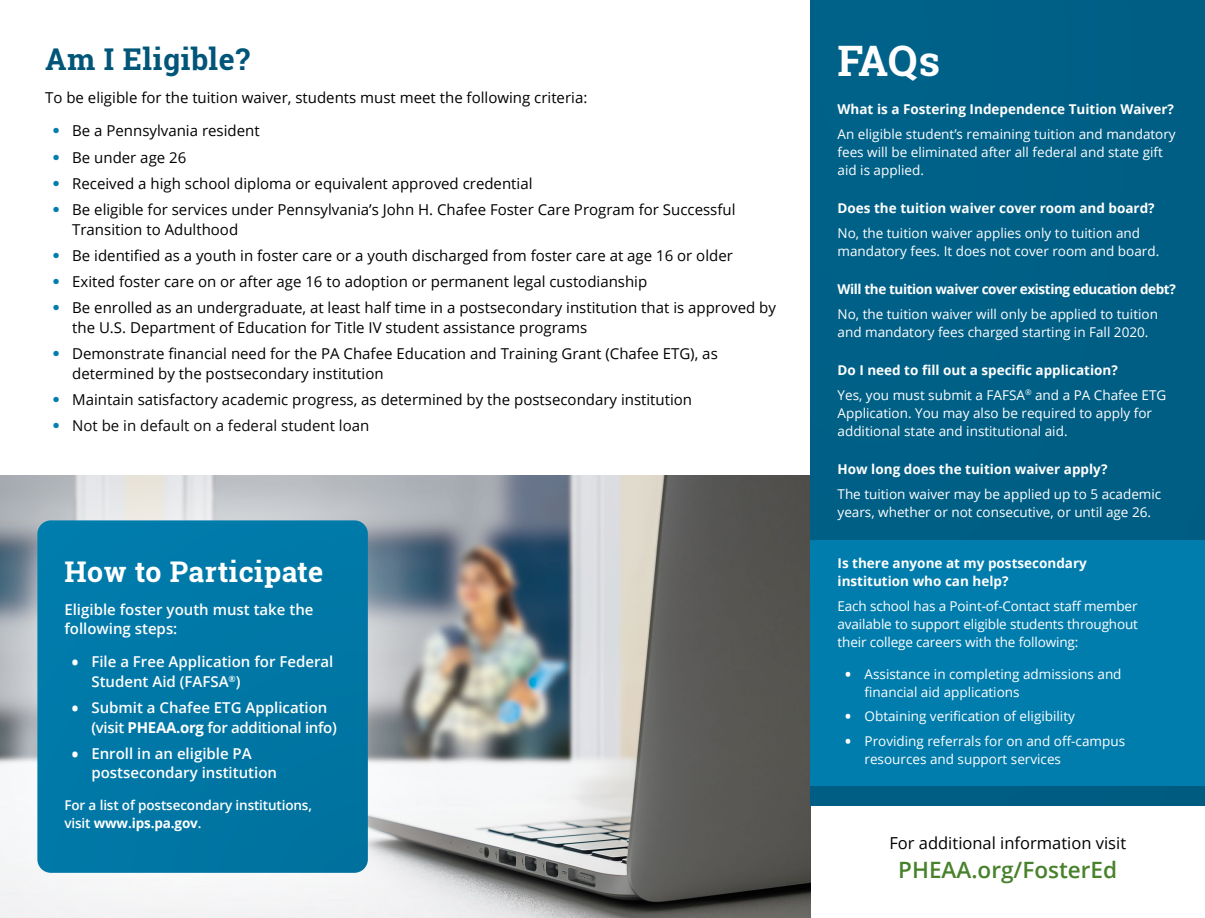
<style>
.page{position:relative;width:1205px;height:918px;background:#fff}
.page>*{position:absolute;margin:0;border:0;box-sizing:border-box;transform-origin:0 0}
.t1{font:700 42px "Roboto Slab";color:#fff}
.t2{font:700 30px "Roboto Slab";letter-spacing:.02em;color:#005578}
.t3{font:700 28.5px "Roboto Slab";letter-spacing:.02em;color:#fff}
.t4{font:600 22.5px "Open Sans";color:#48812b}
.t5{font:16.5px "Open Sans";color:#000}
.t6{font:15px/19.5px "Open Sans";color:#000}
.t7{font:600 15px/19.5px "Open Sans";color:#fff}
.t8{font:13.5px/18px "Open Sans";color:#fff}
.t9{font:700 13.5px/18px "Open Sans";color:#fff}
.t10{font:600 13.5px/18px "Open Sans";letter-spacing:-.01em;color:#fff}
.t11{font:700 13.5px "Open Sans";letter-spacing:-.03em;color:#fff}
.s1{font-family:"DIN";font-size:16.5px;color:#007dad}
.s2{font-size:21px}
.s3{font-weight:700}
</style>
<div class="page">
<img style="left:494px;top:475px;width:316px;height:443px">
<div style="left:810px;top:0;width:394px;height:806px;background:#005f86"></div>
<div style="left:810px;top:540px;width:394px;height:245px;background:#007dad"></div>
<svg style="left:0;top:475px;width:494px;height:443px"></svg>
<div style="left:37px;top:520px;width:331px;height:353px;background:#0078a6"></div>
<h2 class="t2" style="left:45px;top:39px;width:206px">Am I Eligible?</h2>
<p class="t6" style="left:45px;top:88px;width:543px">To be eligible for the tuition waiver, students must meet the following criteria:</p>
<p class="t6" style="left:52px;top:121px;width:209px"><span class="s1">•</span> Be a Pennsylvania resident</p>
<p class="t6" style="left:52px;top:147px;width:136px"><span class="s1">•</span> Be under age 26</p>
<p class="t6" style="left:52px;top:173px;width:482px"><span class="s1">•</span> Received a high school diploma or equivalent approved credential</p>
<p class="t6" style="left:72px;top:200px;width:664px;text-indent:-20px"><span class="s1">•</span> Be eligible for services under Pennsylvania’s John H. Chafee Foster Care Program for Successful<br>Transition to Adulthood</p>
<p class="t6" style="left:52px;top:245px;width:682px"><span class="s1">•</span> Be identified as a youth in foster care or a youth discharged from foster care at age 16 or older</p>
<p class="t6" style="left:52px;top:272px;width:596px"><span class="s1">•</span> Exited foster care on or after age 16 to adoption or permanent legal custodianship</p>
<p class="t6" style="left:72px;top:298px;width:705px;text-indent:-20px"><span class="s1">•</span> Be enrolled as an undergraduate, at least half time in a postsecondary institution that is approved by the U.S. Department of Education for Title IV student assistance programs</p>
<p class="t6" style="left:72px;top:344px;width:647px;text-indent:-20px"><span class="s1">•</span> Demonstrate financial need for the PA Chafee Education and Training Grant (Chafee ETG), as determined by the postsecondary institution</p>
<p class="t6" style="left:52px;top:389px;width:641px"><span class="s1">•</span> Maintain satisfactory academic progress, as determined by the postsecondary institution</p>
<p class="t6" style="left:52px;top:416px;width:319px"><span class="s1">•</span> Not be in default on a federal student loan</p>
<h2 class="t3" style="left:64px;top:552px;width:260px">How to Participate</h2>
<p class="t7" style="left:64px;top:599px;width:250px">Eligible foster youth must take the following steps:</p>
<p class="t7" style="left:91px;top:652px;width:243px;text-indent:-20px"><span class="s2">•</span> File a Free Application for Federal<br>Student Aid (FAFSA<sup>®</sup>)</p>
<p class="t7" style="left:91px;top:698px;width:247px;text-indent:-20px"><span class="s2">•</span> Submit a Chafee ETG Application (visit <span class="s3">PHEAA.org</span> for additional info)</p>
<p class="t7" style="left:91px;top:743px;width:187px;text-indent:-20px"><span class="s2">•</span> Enroll in an eligible PA postsecondary institution</p>
<p class="t10" style="left:64px;top:796px;width:249px">For a list of postsecondary institutions, visit <span class="s3">www.ips.pa.gov</span>.</p>
<h2 class="t1" style="left:837px;top:31px;width:104px">FAQs</h2>
<p class="t9" style="left:837px;top:100px;width:338px">What is a Fostering Independence Tuition Waiver?</p>
<p class="t8" style="left:837px;top:124px;width:339px">An eligible student’s remaining tuition and mandatory fees will be eliminated after all federal and state gift aid is applied.</p>
<p class="t9" style="left:837px;top:199px;width:318px">Does the tuition waiver cover room and board?</p>
<p class="t8" style="left:837px;top:223px;width:323px">No, the tuition waiver applies only to tuition and mandatory fees. It does not cover room and board.</p>
<p class="t11" style="left:837px;top:279px;width:340px">Will the tuition waiver cover existing education debt?</p>
<p class="t8" style="left:837px;top:304px;width:322px">No, the tuition waiver will only be applied to tuition and mandatory fees charged starting in Fall 2020.</p>
<p class="t9" style="left:837px;top:361px;width:282px">Do I need to fill out a specific application?</p>
<p class="t8" style="left:837px;top:385px;width:330px">Yes, you must submit a FAFSA<sup>®</sup> and a PA Chafee ETG<br>Application. You may also be required to apply for additional state and institutional aid.</p>
<p class="t9" style="left:837px;top:460px;width:271px">How long does the tuition waiver apply?</p>
<p class="t8" style="left:837px;top:484px;width:325px">The tuition waiver may be applied up to 5 academic years, whether or not consecutive, or until age 26.</p>
<p class="t9" style="left:837px;top:554px;width:251px">Is there anyone at my postsecondary institution who can help?</p>
<p class="t8" style="left:837px;top:597px;width:302px;text-align:justify">Each school has a Point-of-Contact staff member available to support eligible students throughout their college careers with the following:</p>
<p class="t8" style="left:864px;top:664px;width:258px;text-indent:-20px"><span class="s2">•</span> Assistance in completing admissions and financial aid applications</p>
<p class="t8" style="left:844px;top:707px;width:232px"><span class="s2">•</span> Obtaining verification of eligibility</p>
<p class="t8" style="left:864px;top:732px;width:262px;text-indent:-20px"><span class="s2">•</span> Providing referrals for on and off-campus resources and support services</p>
<p class="t5" style="left:889px;top:832px;width:238px">For additional information visit</p>
<p class="t4" style="left:898px;top:854px;width:220px">PHEAA.org/FosterEd</p>
</div>
